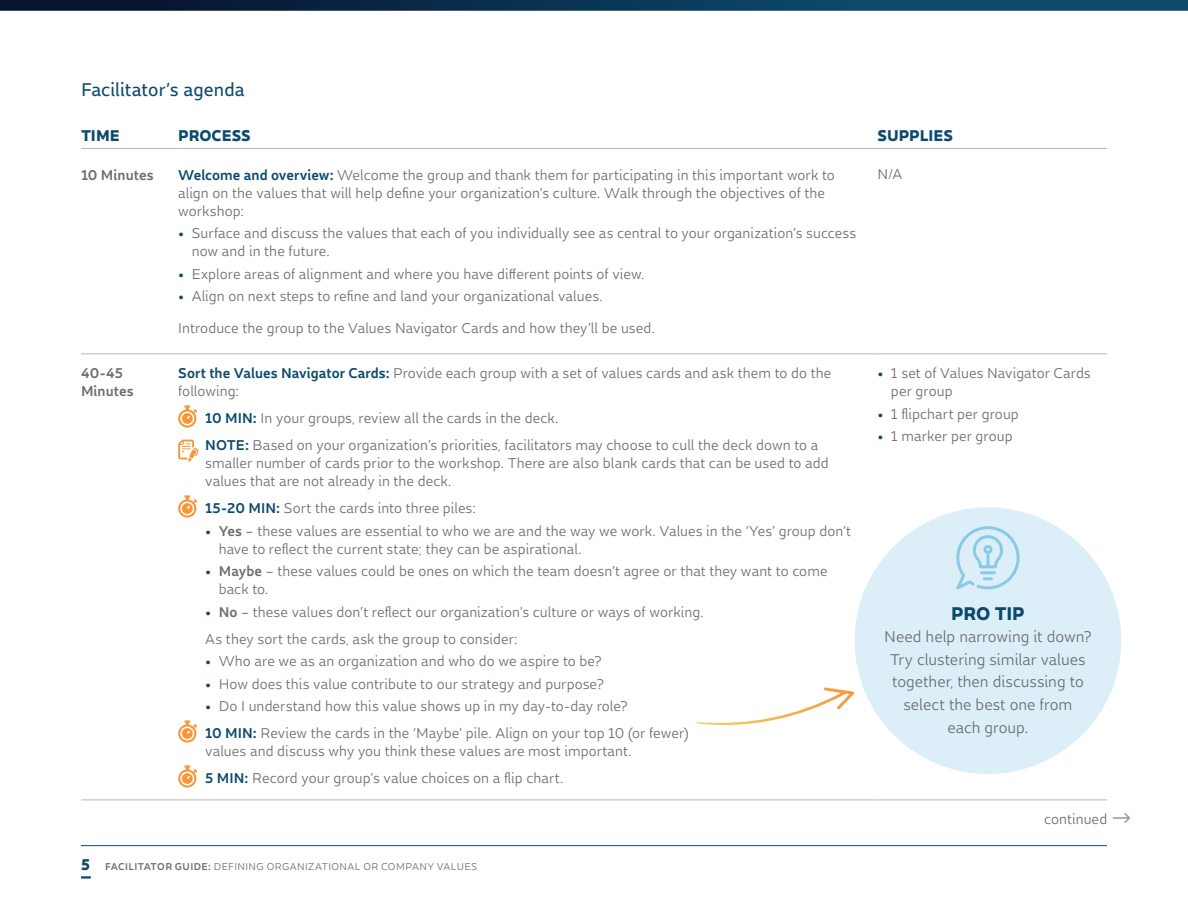
<style>
.page{position:relative;width:1188px;height:918px;background:#fff}
.page>*{position:absolute;margin:0;border:0;box-sizing:border-box;transform-origin:0 0}
.t1{font:600 19.5px "Dupla";letter-spacing:.005em;color:#0c4a6c}
.t2{font:800 19.5px "Dupla";letter-spacing:-.005em;color:#0c4a6c}
.t3{font:16.5px/22.5px "Dupla";color:#6d6e71;text-align:center}
.t4{font:800 16.5px "Dupla";letter-spacing:.005em;color:#0c4a6c}
.t5{font:15px/18px "Dupla";letter-spacing:.005em;color:#6d6e71}
.t6{font:700 15px/18px "Dupla";letter-spacing:.005em;color:#6d6e71}
.t7{font:10.5px "Dupla";letter-spacing:.04em;color:#6d6e71}
.s1{font-weight:700;color:#0c4a6c}
.s2{font-weight:700}
.s3{font-weight:800;font-size:16.5px;color:#0c4a6c}
</style>
<div class="page">
<svg style="left:81px;top:876px;width:10px;height:3px"></svg>
<hr style="left:81px;top:845px;width:1026px;height:1px;background:#0c4a6c">
<svg style="left:0;top:0;width:1188px;height:11px;background:#0f3756"></svg>
<hr style="left:81px;top:148px;width:97px;height:1px;background:#b6b7b8">
<hr style="left:178px;top:148px;width:700px;height:1px;background:#b6b7b8">
<hr style="left:878px;top:148px;width:229px;height:1px;background:#b6b7b8">
<hr style="left:81px;top:353px;width:97px;height:1px;background:#b6b7b8">
<hr style="left:178px;top:353px;width:700px;height:1px;background:#b6b7b8">
<hr style="left:878px;top:353px;width:229px;height:1px;background:#b6b7b8">
<hr style="left:81px;top:800px;width:97px;height:1px;background:#b6b7b8">
<hr style="left:178px;top:800px;width:700px;height:1px;background:#b6b7b8">
<hr style="left:878px;top:800px;width:229px;height:1px;background:#b6b7b8">
<svg style="left:178px;top:405px;width:20px;height:23px"></svg>
<svg style="left:178px;top:440px;width:21px;height:22px"></svg>
<svg style="left:178px;top:495px;width:20px;height:23px"></svg>
<svg style="left:178px;top:720px;width:20px;height:23px"></svg>
<svg style="left:178px;top:765px;width:20px;height:23px"></svg>
<div style="left:849px;top:502px;width:278px;height:277px;background:#dceff8;border-radius:50%"></div>
<div style="left:844px;top:497px;width:288px;height:288px;border:10px solid #fff;border-radius:50%"></div>
<svg style="left:956px;top:526px;width:64px;height:63px"></svg>
<svg style="left:697px;top:687px;width:157px;height:38px"></svg>
<h1 class="t1" style="left:81px;top:76px;width:165px">Facilitator’s agenda</h1>
<p class="t4" style="left:81px;top:123px;width:40px">TIME</p>
<p class="t4" style="left:178px;top:123px;width:74px">PROCESS</p>
<p class="t4" style="left:878px;top:123px;width:77px">SUPPLIES</p>
<p class="t6" style="left:81px;top:165px;width:74px">10 Minutes</p>
<p class="t5" style="left:178px;top:165px;width:658px"><span class="s1">Welcome and overview:</span> Welcome the group and thank them for participating in this important work to align on the values that will help define your organization’s culture. Walk through the objectives of the workshop:</p>
<p class="t5" style="left:192px;top:224px;width:666px;text-indent:-14px"><span class="s1">•</span> Surface and discuss the values that each of you individually see as central to your organization’s success now and in the future.</p>
<p class="t5" style="left:178px;top:264px;width:468px"><span class="s1">•</span> Explore areas of alignment and where you have different points of view.</p>
<p class="t5" style="left:178px;top:280px;width:478px;line-height:31.5px"><span class="s1">•</span> Align on next steps to refine and land your organizational values.<br>Introduce the group to the Values Navigator Cards and how they’ll be used.</p>
<p class="t5" style="left:878px;top:165px;width:27px">N/A</p>
<p class="t6" style="left:81px;top:363px;width:54px">40-45<br>Minutes</p>
<p class="t5" style="left:178px;top:364px;width:655px"><span class="s1">Sort the Values Navigator Cards:</span> Provide each group with a set of values cards and ask them to do the following:</p>
<p class="t5" style="left:205px;top:404px;width:615px;line-height:27px"><span class="s1">10 MIN:</span> In your groups, review all the cards in the deck.<br><span class="s1">NOTE:</span> Based on your organization’s priorities, facilitators may choose to cull the deck down to a</p>
<p class="t5" style="left:205px;top:454px;width:625px">smaller number of cards prior to the workshop. There are also blank cards that can be used to add values that are not already in the deck.</p>
<p class="t5" style="left:205px;top:499px;width:272px"><span class="s1">15-20 MIN:</span> Sort the cards into three piles:</p>
<p class="t5" style="left:219px;top:521px;width:634px;text-indent:-14px"><span class="s1">•</span> <span class="s2">Yes</span> – these values are essential to who we are and the way we work. Values in the ‘Yes’ group don’t have to reflect the current state; they can be aspirational.</p>
<p class="t5" style="left:219px;top:562px;width:610px;text-indent:-14px"><span class="s1">•</span> <span class="s2">Maybe</span> – these values could be ones on which the team doesn’t agree or that they want to come back to.</p>
<p class="t5" style="left:205px;top:598px;width:500px;line-height:27px"><span class="s1">•</span> <span class="s2">No</span> – these values don’t reflect our organization’s culture or ways of working.<br>As they sort the cards, ask the group to consider:</p>
<p class="t5" style="left:205px;top:652px;width:398px"><span class="s1">•</span> Who are we as an organization and who do we aspire to be?</p>
<p class="t5" style="left:205px;top:674px;width:400px"><span class="s1">•</span> How does this value contribute to our strategy and purpose?</p>
<p class="t5" style="left:205px;top:692px;width:485px;line-height:27px"><span class="s1">•</span> Do I understand how this value shows up in my day-to-day role?<br><span class="s1">10 MIN:</span> Review the cards in the ‘Maybe’ pile. Align on your top 10 (or fewer)</p>
<p class="t5" style="left:205px;top:737px;width:428px;line-height:27px">values and discuss why you think these values are most important.<br><span class="s1">5 MIN:</span> Record your group’s value choices on a flip chart.</p>
<p class="t7" style="left:81px;top:859px;width:398px"><span class="s3">5</span> <span class="s2">FACILITATOR GUIDE:</span> DEFINING ORGANIZATIONAL OR COMPANY VALUES</p>
<p class="t5" style="left:891px;top:364px;width:201px;text-indent:-14px"><span class="s1">•</span> 1 set of Values Navigator Cards per group</p>
<p class="t5" style="left:877px;top:404px;width:143px"><span class="s1">•</span> 1 flipchart per group</p>
<p class="t5" style="left:877px;top:427px;width:137px"><span class="s1">•</span> 1 marker per group</p>
<h1 class="t2" style="left:951px;top:598px;width:75px">PRO TIP</h1>
<p class="t3" style="left:884px;top:625px;width:209px">Need help narrowing it down?<br>Try clustering similar values together, then discussing to select the best one from<br>each group.</p>
<p class="t5" style="left:1044px;top:810px;width:65px">continued</p>
</div>
